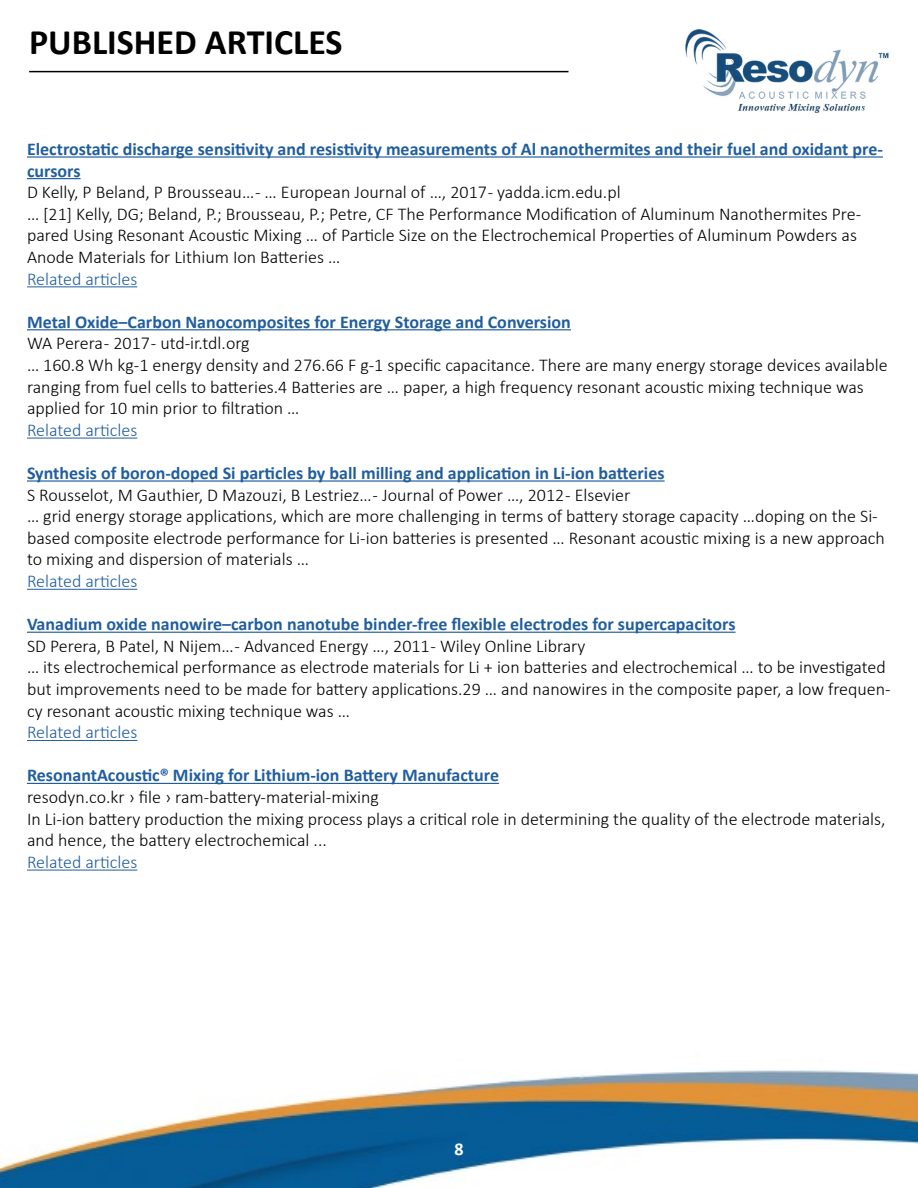
<style>
.page{position:relative;width:918px;height:1188px;background:#fff}
.page>*{position:absolute;margin:0;border:0;box-sizing:border-box;transform-origin:0 0}
.t1{font:700 36px "Calibri";color:#000}
.t2{font:300 18px/21.6px "Calibri";color:#000}
.t3{font:700 18px/21.6px "Calibri";color:#215e9e}
.t4{font:300 18px "Calibri";color:#215e9e}
.t5{font:700 18px "Calibri";color:#fff}
</style>
<div class="page">
<img style="left:0;top:1070px;width:918px;height:118px">
<hr style="left:27px;top:156px;width:856px;height:2px;background:#215e9e">
<hr style="left:27px;top:178px;width:54px;height:1px;background:#215e9e">
<hr style="left:27px;top:286px;width:110px;height:1px;background:#215e9e">
<hr style="left:27px;top:329px;width:544px;height:1px;background:#215e9e">
<hr style="left:27px;top:438px;width:110px;height:1px;background:#215e9e">
<hr style="left:27px;top:480px;width:638px;height:2px;background:#215e9e">
<hr style="left:27px;top:589px;width:110px;height:1px;background:#215e9e">
<hr style="left:27px;top:632px;width:709px;height:1px;background:#215e9e">
<hr style="left:27px;top:740px;width:110px;height:1px;background:#215e9e">
<hr style="left:27px;top:783px;width:472px;height:1px;background:#215e9e">
<hr style="left:27px;top:870px;width:110px;height:1px;background:#215e9e">
<hr style="left:29px;top:71px;width:540px;height:1px;background:#000">
<img style="left:685px;top:30px;width:204px;height:82px">
<h1 class="t1" style="left:29px;top:29px;width:315px">PUBLISHED ARTICLES</h1>
<p class="t3" style="left:27px;top:138px;width:857px">Electrostatic discharge sensitivity and resistivity measurements of Al nanothermites and their fuel and oxidant pre&shy;cursors</p>
<p class="t2" style="left:27px;top:181px;width:836px">D Kelly, P Beland, P Brousseau… - … European Journal of …, 2017 - yadda.icm.edu.pl<br>… [21] Kelly, DG; Beland, P.; Brousseau, P.; Petre, CF The Performance Modification of Aluminum Nanothermites Pre&shy;pared Using Resonant Acoustic Mixing … of Particle Size on the Electrochemical Properties of Aluminum Powders as Anode Materials for Lithium Ion Batteries …</p>
<p class="t4" style="left:27px;top:267px;width:112px">Related articles</p>
<p class="t3" style="left:27px;top:311px;width:545px">Metal Oxide–Carbon Nanocomposites for Energy Storage and Conversion</p>
<p class="t2" style="left:27px;top:332px;width:862px">WA Perera - 2017 - utd-ir.tdl.org<br>… 160.8 Wh kg-1 energy density and 276.66 F g-1 specific capacitance. There are many energy storage devices available ranging from fuel cells to batteries.4 Batteries are … paper, a high frequency resonant acoustic mixing technique was applied for 10 min prior to filtration …</p>
<p class="t4" style="left:27px;top:419px;width:112px">Related articles</p>
<p class="t3" style="left:27px;top:462px;width:639px">Synthesis of boron-doped Si particles by ball milling and application in Li-ion batteries</p>
<p class="t2" style="left:27px;top:484px;width:859px">S Rousselot, M Gauthier, D Mazouzi, B Lestriez… - Journal of Power …, 2012 - Elsevier<br>… grid energy storage applications, which are more challenging in terms of battery storage capacity …doping on the Si&shy;based composite electrode performance for Li-ion batteries is presented … Resonant acoustic mixing is a new approach to mixing and dispersion of materials …</p>
<p class="t4" style="left:27px;top:570px;width:112px">Related articles</p>
<p class="t3" style="left:27px;top:613px;width:710px">Vanadium oxide nanowire–carbon nanotube binder-free flexible electrodes for supercapacitors</p>
<p class="t2" style="left:27px;top:635px;width:865px">SD Perera, B Patel, N Nijem… - Advanced Energy …, 2011 - Wiley Online Library<br>… its electrochemical performance as electrode materials for Li + ion batteries and electrochemical … to be investigated but improvements need to be made for battery applications.29 … and nanowires in the composite paper, a low frequen&shy;cy resonant acoustic mixing technique was …</p>
<p class="t4" style="left:27px;top:721px;width:112px">Related articles</p>
<p class="t3" style="left:27px;top:764px;width:474px">ResonantAcoustic® Mixing for Lithium-ion Battery Manufacture</p>
<p class="t2" style="left:27px;top:786px;width:860px">resodyn.co.kr › file › ram-battery-material-mixing<br>In Li-ion battery production the mixing process plays a critical role in determining the quality of the electrode materials, and hence, the battery electrochemical ...</p>
<p class="t4" style="left:27px;top:851px;width:112px">Related articles</p>
<p class="t5" style="left:454px;top:1136px;width:11px">8</p>
</div>
